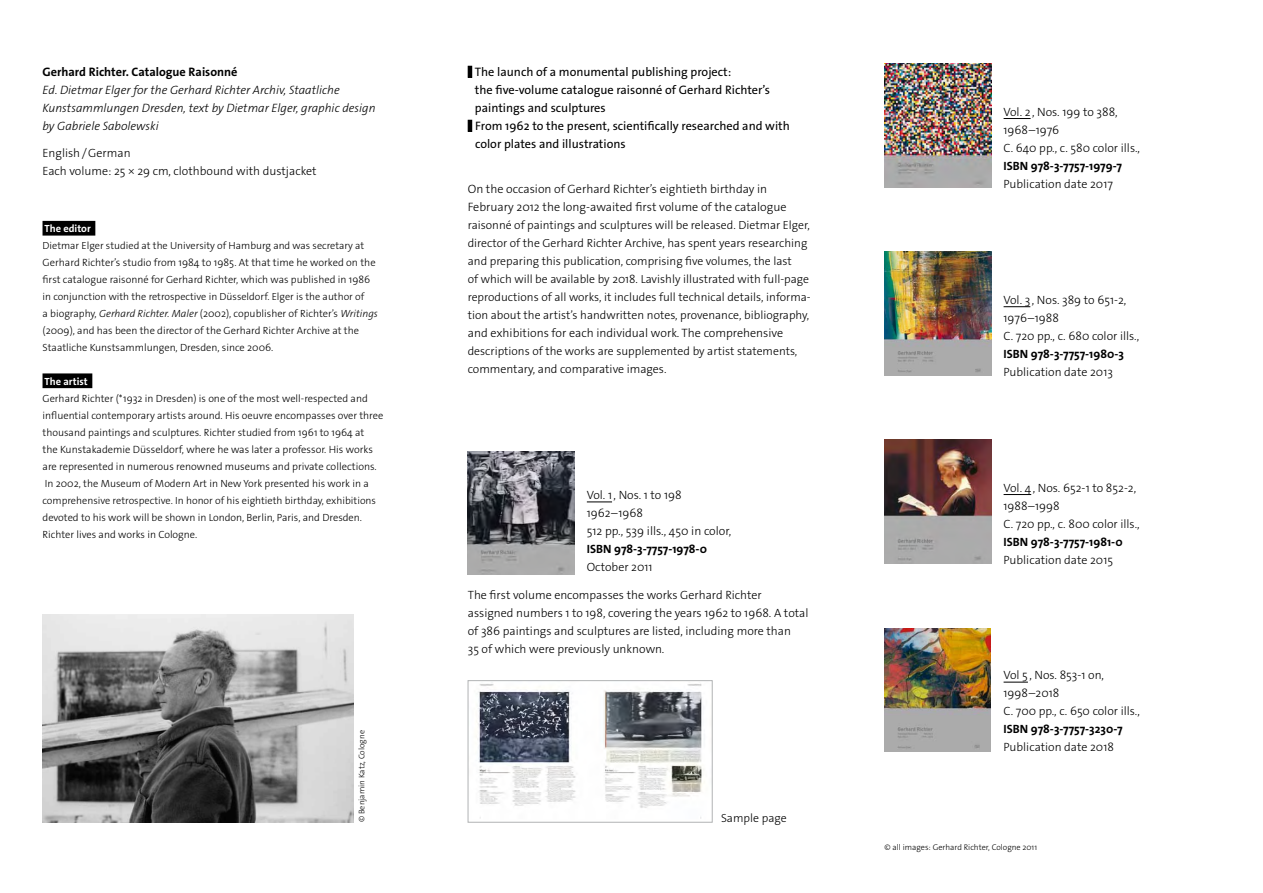
<style>
.page{position:relative;width:1263px;height:893px;background:#fff}
.page>*{position:absolute;margin:0;border:0;box-sizing:border-box;transform-origin:0 0}
.t1{font:12.3px "The Sans Os F";color:#000}
.t2{font:700 12.3px "The Sans Os F";color:#000}
.t3{font:300 12.15px/18px "The Sans Os F";color:#000}
.t4{font:italic 300 12.15px/18px "The Sans Os F";color:#000}
.t5{font:300 12px/18px "The Sans Os F";color:#000}
.t6{font:700 12px "The Sans Os F";color:#000}
.t7{font:300 11.85px "The Sans Os F";color:#000}
.t8{font:300 11.7px/18px "The Sans Os F";color:#000}
.t9{font:300 10.5px/17px "The Sans Os F";color:#000}
.t10{font:700 10.5px "The Sans Os F";color:#fff}
.t11{font:300 10.35px "The Sans Os F";color:#000}
.t12{font:300 8.25px "The Sans Os F";color:#000}
.s1{font-style:italic}
</style>
<div class="page">
<div style="left:43px;top:221px;width:52px;height:15px;background:#000"></div>
<div style="left:43px;top:373px;width:49px;height:15px;background:#000"></div>
<img style="left:43px;top:614px;width:311px;height:208px">
<svg style="left:1003px;top:118px;width:27px;height:1px"></svg>
<img style="left:884px;top:64px;width:107px;height:123px">
<img style="left:884px;top:252px;width:108px;height:123px">
<svg style="left:1003px;top:306px;width:27px;height:1px"></svg>
<img style="left:884px;top:440px;width:107px;height:123px">
<svg style="left:1003px;top:494px;width:28px;height:1px"></svg>
<img style="left:884px;top:629px;width:106px;height:122px">
<svg style="left:1003px;top:682px;width:25px;height:1px"></svg>
<img style="left:476px;top:684px;width:228px;height:135px">
<div style="left:468px;top:680px;width:244px;height:142px;border:1px solid #b1b3b4"></div>
<div style="left:468px;top:66px;width:4px;height:12px;border:1px solid #000"></div>
<div style="left:468px;top:120px;width:4px;height:12px;border:1px solid #000"></div>
<svg style="left:587px;top:502px;width:25px;height:1px"></svg>
<img style="left:468px;top:451px;width:106px;height:123px">
<p class="t2" style="left:43px;top:64px;width:197px">Gerhard Richter. Catalogue Raisonné</p>
<p class="t4" style="left:43px;top:81px;width:335px">Ed. Dietmar Elger for the Gerhard Richter Archiv, Staatliche<br>Kunstsammlungen Dresden, text by Dietmar Elger, graphic design by Gabriele Sabolewski</p>
<p class="t5" style="left:43px;top:144px;width:276px">English/German<br>Each volume: 25 × 29 cm, clothbound with dustjacket</p>
<p class="t10" style="left:45px;top:222px;width:48px">The editor</p>
<p class="t11" style="left:43px;top:239px;width:323px">Dietmar Elger studied at the University of Hamburg and was secretary at</p>
<p class="t9" style="left:43px;top:254px;width:335px">Gerhard Richter’s studio from 1984 to 1985. At that time he worked on the first catalogue raisonné for Gerhard Richter, which was published in 1986</p>
<p class="t11" style="left:43px;top:290px;width:323px">in conjunction with the retrospective in Düsseldorf. Elger is the author of</p>
<p class="t9" style="left:43px;top:305px;width:337px">a biography, <span class="s1">Gerhard Richter. Maler</span> (2002), copublisher of Richter’s <span class="s1">Writings </span>(2009), and has been the director of the Gerhard Richter Archive at the<br>Staatliche Kunstsammlungen, Dresden, since 2006.</p>
<p class="t10" style="left:45px;top:375px;width:45px">The artist</p>
<p class="t9" style="left:43px;top:390px;width:342px">Gerhard Richter (* 1932 in Dresden) is one of the most well-respected and influential contemporary artists around. His oeuvre encompasses over three thousand paintings and sculptures. Richter studied from 1961 to 1964 at<br>the Kunstakademie Düsseldorf, where he was later a professor. His works are represented in numerous renowned museums and private collections.<br>In 2002, the Museum of Modern Art in New York presented his work in a</p>
<p class="t11" style="left:43px;top:493px;width:335px">comprehensive retrospective. In honor of his eightieth birthday, exhibitions</p>
<p class="t9" style="left:43px;top:509px;width:321px">devoted to his work will be shown in London, Berlin, Paris, and Dresden.<br>Richter lives and works in Cologne.</p>
<p class="t12" style="left:356px;top:822px;width:94px;rotate:-90deg">© Benjamin Katz, Cologne</p>
<p class="t1" style="left:468px;top:64px;width:265px">❙ The launch of a monumental publishing project:</p>
<p class="t1" style="left:475px;top:82px;width:297px">the five-volume catalogue raisonné of Gerhard Richter’s</p>
<p class="t1" style="left:475px;top:100px;width:132px">paintings and sculptures</p>
<p class="t1" style="left:468px;top:118px;width:324px">❙ From 1962 to the present, scientifically researched and with</p>
<p class="t1" style="left:475px;top:136px;width:152px">color plates and illustrations</p>
<p class="t3" style="left:468px;top:180px;width:320px">On the occasion of Gerhard Richter’s eightieth birthday in<br>February 2012 the long-awaited first volume of the catalogue</p>
<p class="t8" style="left:468px;top:217px;width:345px">raisonné of paintings and sculptures will be released. Dietmar Elger, director of the Gerhard Richter Archive, has spent years researching and preparing this publication, comprising five volumes, the last<br>of which will be available by 2018. Lavishly illustrated with full-page reproductions of all works, it includes full technical details, informa&shy;tion about the artist’s handwritten notes, provenance, bibliography,</p>
<p class="t3" style="left:468px;top:324px;width:317px">and exhibitions for each individual work. The comprehensive</p>
<p class="t8" style="left:468px;top:343px;width:331px">descriptions of the works are supplemented by artist statements,</p>
<p class="t5" style="left:468px;top:360px;width:200px">commentary, and comparative images.</p>
<p class="t5" style="left:587px;top:486px;width:96px">Vol. 1, Nos. 1 to 198<br>1962–1968</p>
<p class="t3" style="left:587px;top:522px;width:146px">512 pp., 539 ills., 450 in color,</p>
<p class="t6" style="left:587px;top:541px;width:122px">ISBN 978-3-7757-1978-0</p>
<p class="t5" style="left:587px;top:558px;width:67px">October 2011</p>
<p class="t5" style="left:468px;top:586px;width:342px">The first volume encompasses the works Gerhard Richter assigned numbers 1 to 198, covering the years 1962 to 1968. A total of 386 paintings and sculptures are listed, including more than<br>35 of which were previously unknown.</p>
<p class="t7" style="left:721px;top:810px;width:67px">Sample page</p>
<p class="t5" style="left:1003px;top:103px;width:138px">Vol. 2 , Nos. 199 to 388,<br>1968–1976<br>C. 640 pp., c. 580 color ills.,</p>
<p class="t6" style="left:1003px;top:158px;width:120px">ISBN 978-3-7757-1979-7</p>
<p class="t5" style="left:1003px;top:175px;width:111px">Publication date 2017</p>
<p class="t5" style="left:1003px;top:291px;width:137px">Vol. 3 , Nos. 389 to 651-2,<br>1976–1988<br>C. 720 pp., c. 680 color ills.,</p>
<p class="t6" style="left:1003px;top:346px;width:122px">ISBN 978-3-7757-1980-3</p>
<p class="t5" style="left:1003px;top:363px;width:111px">Publication date 2013</p>
<p class="t5" style="left:1003px;top:479px;width:138px">Vol. 4, Nos. 652-1 to 852-2,<br>1988–1998<br>C. 720 pp., c. 800 color ills.,</p>
<p class="t6" style="left:1003px;top:534px;width:121px">ISBN 978-3-7757-1981-0</p>
<p class="t5" style="left:1003px;top:551px;width:111px">Publication date 2015</p>
<p class="t5" style="left:1003px;top:666px;width:138px">Vol 5 , Nos. 853-1 on,<br>1998–2018<br>C. 700 pp., c. 650 color ills.,</p>
<p class="t6" style="left:1003px;top:722px;width:121px">ISBN 978-3-7757-3230-7</p>
<p class="t5" style="left:1003px;top:738px;width:112px">Publication date 2018</p>
<p class="t12" style="left:884px;top:842px;width:154px">© all images: Gerhard Richter, Cologne 2011</p>
</div>
